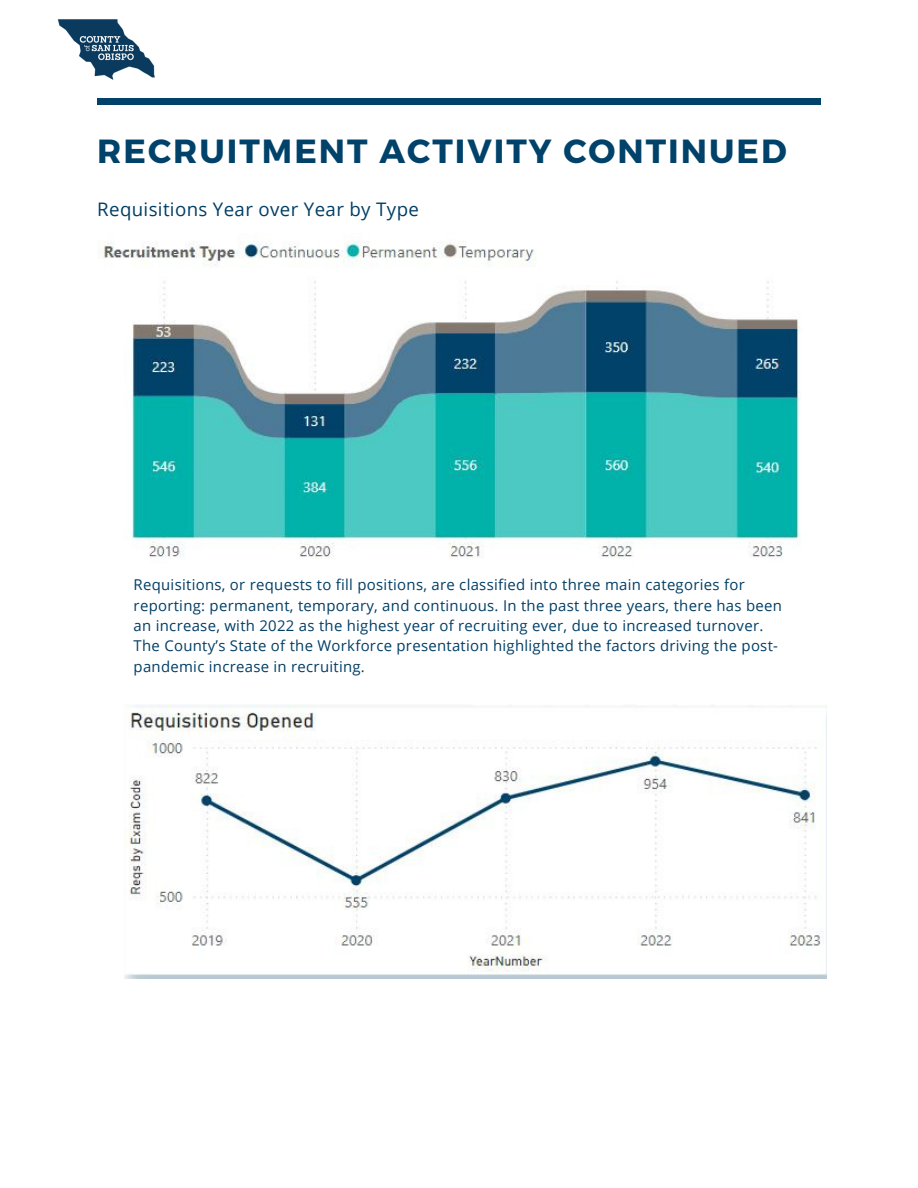
<style>
.page{position:relative;width:918px;height:1188px;background:#fff}
.page>*{position:absolute;margin:0;border:0;box-sizing:border-box;transform-origin:0 0}
.t1{font:700 33.45px "Montserrat";letter-spacing:.06em;color:#01426a}
.t2{font:18.6px "Open Sans";letter-spacing:.02em;color:#023e65}
.t3{font:14.85px/20.2px "Open Sans";letter-spacing:.02em;color:#023e65}
</style>
<div class="page">
<div style="left:97px;top:99px;width:724px;height:6px;background:#01426a"></div>
<img style="left:57px;top:19px;width:116px;height:80px">
<img style="left:125px;top:705px;width:702px;height:273px">
<img style="left:99px;top:240px;width:702px;height:318px">
<h3 class="t1" style="left:97px;top:130px;width:691px">RECRUITMENT ACTIVITY CONTINUED</h3>
<p class="t2" style="left:97px;top:196px;width:323px">Requisitions Year over Year by Type</p>
<p class="t3" style="left:134px;top:574px;width:650px">Requisitions, or requests to fill positions, are classified into three main categories for reporting: permanent, temporary, and continuous. In the past three years, there has been an increase, with 2022 as the highest year of recruiting ever, due to increased turnover.<br>The County’s State of the Workforce presentation highlighted the factors driving the post&shy;pandemic increase in recruiting.</p>
</div>
